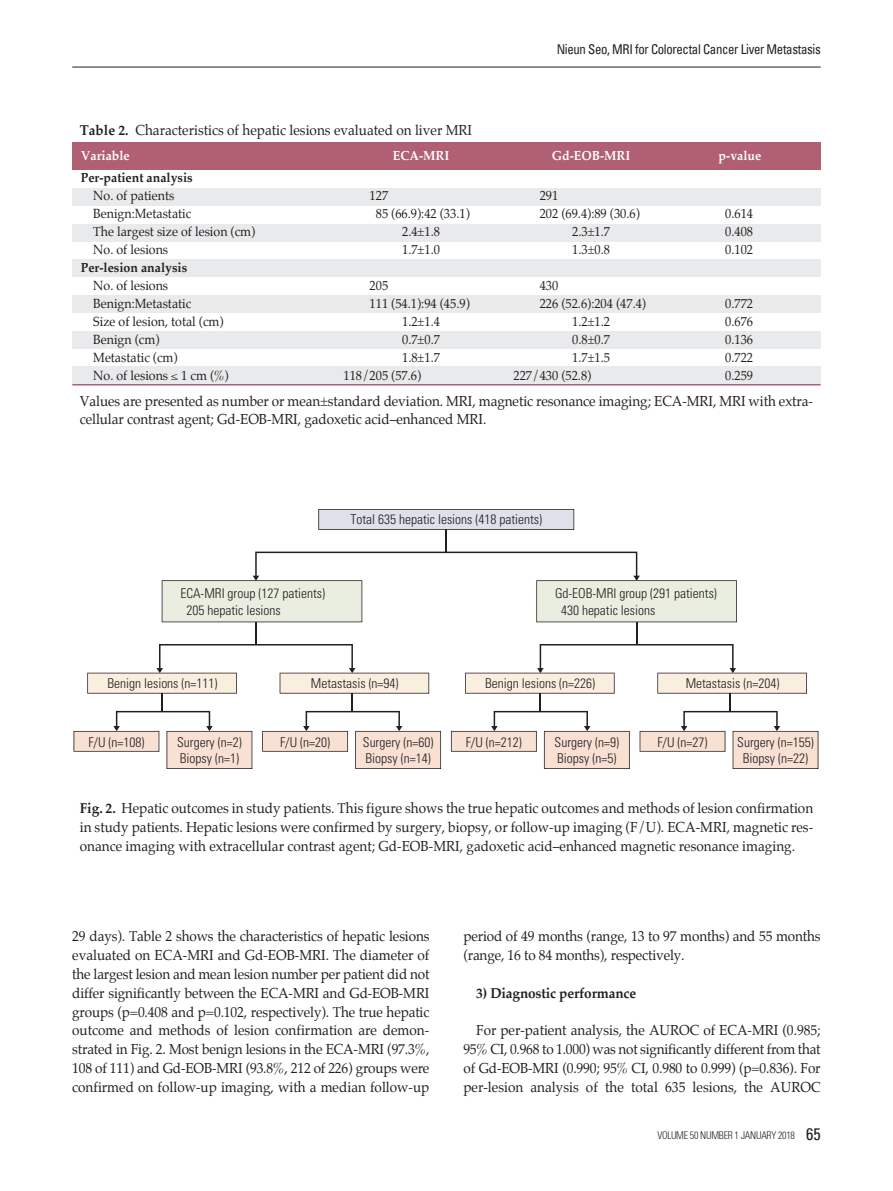
<style>
.page{position:relative;width:893px;height:1191px;background:#fff}
.page>*{position:absolute;margin:0;border:0;box-sizing:border-box;transform-origin:0 0}
.t1{font:14.25px/18.8px "Palatino";letter-spacing:-.005em;color:#231f20;text-align:justify;scale:.95 1}
.t2{font:700 14.25px "Palatino";letter-spacing:-.01em;color:#231f20;scale:.95 1}
.t3{font:300 condensed 13.5px/16.2px "Univers";color:#231f20}
.t4{font:condensed 13.5px "Univers";letter-spacing:-.025em;color:#231f20;scale:.95 1}
.t5{font:13.05px "Palatino";color:#231f20;scale:.95 1}
.t6{font:700 13.05px "Palatino";color:#231f20;scale:.95 1}
.t7{font:700 13.05px "Palatino";color:#fff;scale:.95 1}
.t8{font:300 condensed 10.5px "Univers";letter-spacing:-.025em;color:#231f20;scale:.95 1}
.s1{font-weight:700}
.s2{color:#e9eaeb}
.s3{color:#fff}
.s4{font-weight:400;font-size:16.5px}
</style>
<div class="page">
<div style="left:72px;top:143px;width:749px;height:27px;background:#b06072"></div>
<div style="left:72px;top:188px;width:749px;height:17px;background:#e9eaeb"></div>
<div style="left:72px;top:224px;width:749px;height:17px;background:#e9eaeb"></div>
<div style="left:72px;top:260px;width:749px;height:17px;background:#e9eaeb"></div>
<div style="left:72px;top:295px;width:749px;height:17px;background:#e9eaeb"></div>
<div style="left:72px;top:331px;width:749px;height:17px;background:#e9eaeb"></div>
<div style="left:72px;top:367px;width:749px;height:17px;background:#e9eaeb"></div>
<hr style="left:72px;top:384px;width:749px;height:1px;background:#b06072">
<svg style="left:74px;top:509px;width:744px;height:260px"></svg>
<hr style="left:72px;top:67px;width:749px;height:1px;background:#231f20">
<p class="t4" style="left:557px;top:41px;width:279px">Nieun Seo, MRI for Colorectal Cancer Liver Metastasis</p>
<p class="t1" style="left:80px;top:122px;width:415px"><span class="s1">Table 2.</span> Characteristics of hepatic lesions evaluated on liver MRI</p>
<p class="t7" style="left:81px;top:149px;width:53px">Variable</p>
<p class="t7" style="left:393px;top:149px;width:61px">ECA-MRI</p>
<p class="t7" style="left:552px;top:149px;width:84px">Gd-EOB-MRI</p>
<p class="t7" style="left:719px;top:149px;width:46px">p-value</p>
<p class="t6" style="left:81px;top:172px;width:119px">Per-patient analysis</p>
<p class="t5" style="left:93px;top:190px;width:87px">No. of patients</p>
<p class="t5" style="left:370px;top:190px;width:29px">127 <span class="s2">(</span></p>
<p class="t5" style="left:540px;top:190px;width:29px">291 <span class="s2">(</span></p>
<p class="t5" style="left:93px;top:208px;width:105px">Benign:Metastatic</p>
<p class="t5" style="left:376px;top:208px;width:100px">85 (66.9):42 (33.1)</p>
<p class="t5" style="left:540px;top:208px;width:107px">202 (69.4):89 (30.6)</p>
<p class="t5" style="left:725px;top:208px;width:31px">0.614</p>
<p class="t5" style="left:93px;top:226px;width:172px">The largest size of lesion (cm)</p>
<p class="t5" style="left:402px;top:226px;width:41px">2.4±1.8</p>
<p class="t5" style="left:572px;top:226px;width:41px">2.3±1.7</p>
<p class="t5" style="left:725px;top:226px;width:31px">0.408</p>
<p class="t5" style="left:93px;top:244px;width:80px">No. of lesions</p>
<p class="t5" style="left:402px;top:244px;width:41px">1.7±1.0</p>
<p class="t5" style="left:572px;top:244px;width:41px">1.3±0.8</p>
<p class="t5" style="left:725px;top:244px;width:31px">0.102</p>
<p class="t6" style="left:81px;top:262px;width:113px">Per-lesion analysis</p>
<p class="t5" style="left:93px;top:280px;width:80px">No. of lesions</p>
<p class="t5" style="left:370px;top:280px;width:29px">205 <span class="s3">(</span></p>
<p class="t5" style="left:540px;top:280px;width:29px">430 <span class="s3">(</span></p>
<p class="t5" style="left:93px;top:298px;width:105px">Benign:Metastatic</p>
<p class="t5" style="left:370px;top:298px;width:107px">111 (54.1):94 (45.9)</p>
<p class="t5" style="left:540px;top:298px;width:113px">226 (52.6):204 (47.4)</p>
<p class="t5" style="left:725px;top:298px;width:31px">0.772</p>
<p class="t5" style="left:93px;top:316px;width:139px">Size of lesion, total (cm)</p>
<p class="t5" style="left:402px;top:316px;width:41px">1.2±1.4</p>
<p class="t5" style="left:572px;top:316px;width:41px">1.2±1.2</p>
<p class="t5" style="left:725px;top:316px;width:31px">0.676</p>
<p class="t5" style="left:93px;top:334px;width:71px">Benign (cm)</p>
<p class="t5" style="left:402px;top:334px;width:41px">0.7±0.7</p>
<p class="t5" style="left:572px;top:334px;width:41px">0.8±0.7</p>
<p class="t5" style="left:725px;top:334px;width:31px">0.136</p>
<p class="t5" style="left:93px;top:352px;width:90px">Metastatic (cm)</p>
<p class="t5" style="left:402px;top:352px;width:41px">1.8±1.7</p>
<p class="t5" style="left:572px;top:352px;width:41px">1.7±1.5</p>
<p class="t5" style="left:725px;top:352px;width:31px">0.722</p>
<p class="t5" style="left:93px;top:370px;width:144px">No. of lesions ! 1 cm (%)</p>
<p class="t5" style="left:343px;top:370px;width:83px">118/205 (57.6)</p>
<p class="t5" style="left:514px;top:370px;width:83px">227/430 (52.8)</p>
<p class="t5" style="left:725px;top:370px;width:31px">0.259</p>
<p class="t1" style="left:80px;top:392px;width:773px">Values are presented as number or mean±standard deviation. MRI, magnetic resonance imaging; ECA-MRI, MRI with extra&shy;cellular contrast agent; Gd-EOB-MRI, gadoxetic acid–enhanced MRI.</p>
<p class="t3" style="left:350px;top:511px;width:193px">Total 635 hepatic lesions (418 patients)</p>
<p class="t3" style="left:186px;top:585px;width:140px;text-indent:-6px">ECA-MRI group (127 patients)<br>205 hepatic lesions</p>
<p class="t3" style="left:561px;top:585px;width:157px;text-indent:-6px">Gd-EOB-MRI group (291 patients)<br>430 hepatic lesions</p>
<p class="t3" style="left:107px;top:675px;width:112px">Benign lesions (n=111)</p>
<p class="t3" style="left:311px;top:675px;width:89px">Metastasis (n=94)</p>
<p class="t3" style="left:485px;top:675px;width:112px">Benign lesions (n=226)</p>
<p class="t3" style="left:686px;top:675px;width:95px">Metastasis (n=204)</p>
<p class="t3" style="left:88px;top:734px;width:58px">F/U (n=108)</p>
<p class="t3" style="left:177px;top:734px;width:66px">Surgery (n=2)<br>Biopsy (n=1)</p>
<p class="t3" style="left:280px;top:734px;width:52px">F/U (n=20)</p>
<p class="t3" style="left:363px;top:734px;width:72px">Surgery (n=60)<br>Biopsy (n=14)</p>
<p class="t3" style="left:466px;top:734px;width:58px">F/U (n=212)</p>
<p class="t3" style="left:555px;top:734px;width:66px">Surgery (n=9)<br>Biopsy (n=5)</p>
<p class="t3" style="left:657px;top:734px;width:52px">F/U (n=27)</p>
<p class="t3" style="left:737px;top:734px;width:78px;text-align:center">Surgery (n=155)<br>Biopsy (n=22)</p>
<p class="t1" style="left:80px;top:800px;width:773px"><span class="s1">Fig. 2.</span> Hepatic outcomes in study patients. This figure shows the true hepatic outcomes and methods of lesion confirmation in study patients. Hepatic lesions were confirmed by surgery, biopsy, or follow-up imaging (F/U). ECA-MRI, magnetic res&shy;onance imaging with extracellular contrast agent; Gd-EOB-MRI, gadoxetic acid–enhanced magnetic resonance imaging.</p>
<p class="t1" style="left:72px;top:928px;width:378px">29 days). Table 2 shows the characteristics of hepatic lesions evaluated on ECA-MRI and Gd-EOB-MRI. The diameter of the largest lesion and mean lesion number per patient did not differ significantly between the ECA-MRI and Gd-EOB-MRI groups (p=0.408 and p=0.102, respectively). The true hepatic outcome and methods of lesion confirmation are demon&shy;strated in Fig. 2. Most benign lesions in the ECA-MRI (97.3%, 108 of 111) and Gd-EOB-MRI (93.8%, 212 of 226) groups were confirmed on follow-up imaging, with a median follow-up</p>
<p class="t1" style="left:463px;top:928px;width:377px">period of 49 months (range, 13 to 97 months) and 55 months (range, 16 to 84 months), respectively.</p>
<p class="t2" style="left:476px;top:986px;width:170px">3) Diagnostic performance</p>
<p class="t1" style="left:463px;top:1022px;width:377px;text-indent:13px">For per-patient analysis, the AUROC of ECA-MRI (0.985; 95% CI, 0.968 to 1.000) was not significantly different from that of Gd-EOB-MRI (0.990; 95% CI, 0.980 to 0.999) (p=0.836). For per-lesion analysis of the total 635 lesions, the AUROC</p>
<p class="t8" style="left:657px;top:1129px;width:173px">VOLUME 50 NUMBER 1 JANUARY 2018 <span class="s4">65</span></p>
</div>
